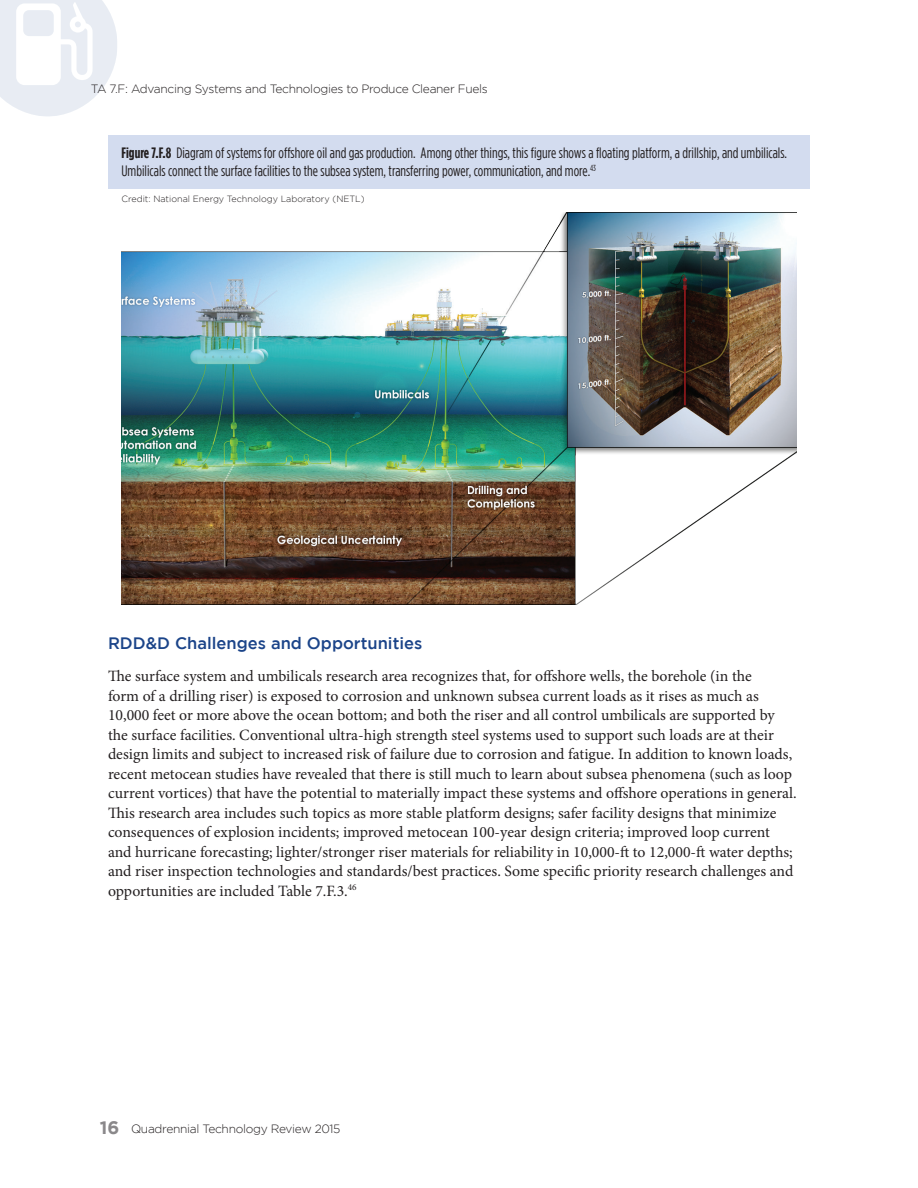
<style>
.page{position:relative;width:918px;height:1188px;background:#fff}
.page>*{position:absolute;margin:0;border:0;box-sizing:border-box;transform-origin:0 0}
.Header_Two{font:500 16.5px "Gotham";color:#1b4489}
.Body_Text{font:15.75px/19.5px "Minion Pro";color:#231f20}
.Figure_Text{font:15px/18px "Gotham Condensed";color:#231f20}
.t1{font:300 12px "Gotham";letter-spacing:-.025em;color:#231f20}
.Photo_Credit{font:300 9px "Gotham";color:#231f20}
.s1{font-weight:700}
.s2{font-weight:700;font-size:18px;color:#8a888a}
</style>
<div class="page">
<svg style="left:0;top:0;width:117px;height:116px"></svg>
<div style="left:108px;top:135px;width:702px;height:54px;background:#d3dcef"></div>
<img style="left:121px;top:212px;width:675px;height:393px">
<p class="t1" style="left:91px;top:82px;width:399px">TA 7.F: Advancing Systems and Technologies to Produce Cleaner Fuels</p>
<p class="Figure_Text" style="left:122px;top:144px;width:667px"><span class="s1">Figure 7.F.8</span> Diagram of systems for offshore oil and gas production. Among other things, this figure shows a floating platform, a drillship, and umbilicals.<br>Umbilicals connect the surface facilities to the subsea system, transferring power, communication, and more.<sup>43</sup></p>
<p class="Photo_Credit" style="left:122px;top:193px;width:245px">Credit: National Energy Technology Laboratory (NETL)</p>
<p class="Header_Two" style="left:108px;top:634px;width:316px">RDD&amp;D Challenges and Opportunities</p>
<p class="Body_Text" style="left:108px;top:666px;width:690px">The surface system and umbilicals research area recognizes that, for offshore wells, the borehole (in the<br>form of a drilling riser) is exposed to corrosion and unknown subsea current loads as it rises as much as 10,000 feet or more above the ocean bottom; and both the riser and all control umbilicals are supported by the surface facilities. Conventional ultra-high strength steel systems used to support such loads are at their design limits and subject to increased risk of failure due to corrosion and fatigue. In addition to known loads, recent metocean studies have revealed that there is still much to learn about subsea phenomena (such as loop current vortices) that have the potential to materially impact these systems and offshore operations in general.<br>This research area includes such topics as more stable platform designs; safer facility designs that minimize consequences of explosion incidents; improved metocean 100-year design criteria; improved loop current and hurricane forecasting; lighter/stronger riser materials for reliability in 10,000-ft to 12,000-ft water depths; and riser inspection technologies and standards/best practices. Some specific priority research challenges and opportunities are included Table 7.F.3.<sup>46</sup></p>
<p class="t1" style="left:100px;top:1122px;width:242px"><span class="s2">16</span> Quadrennial Technology Review 2015</p>
</div>
